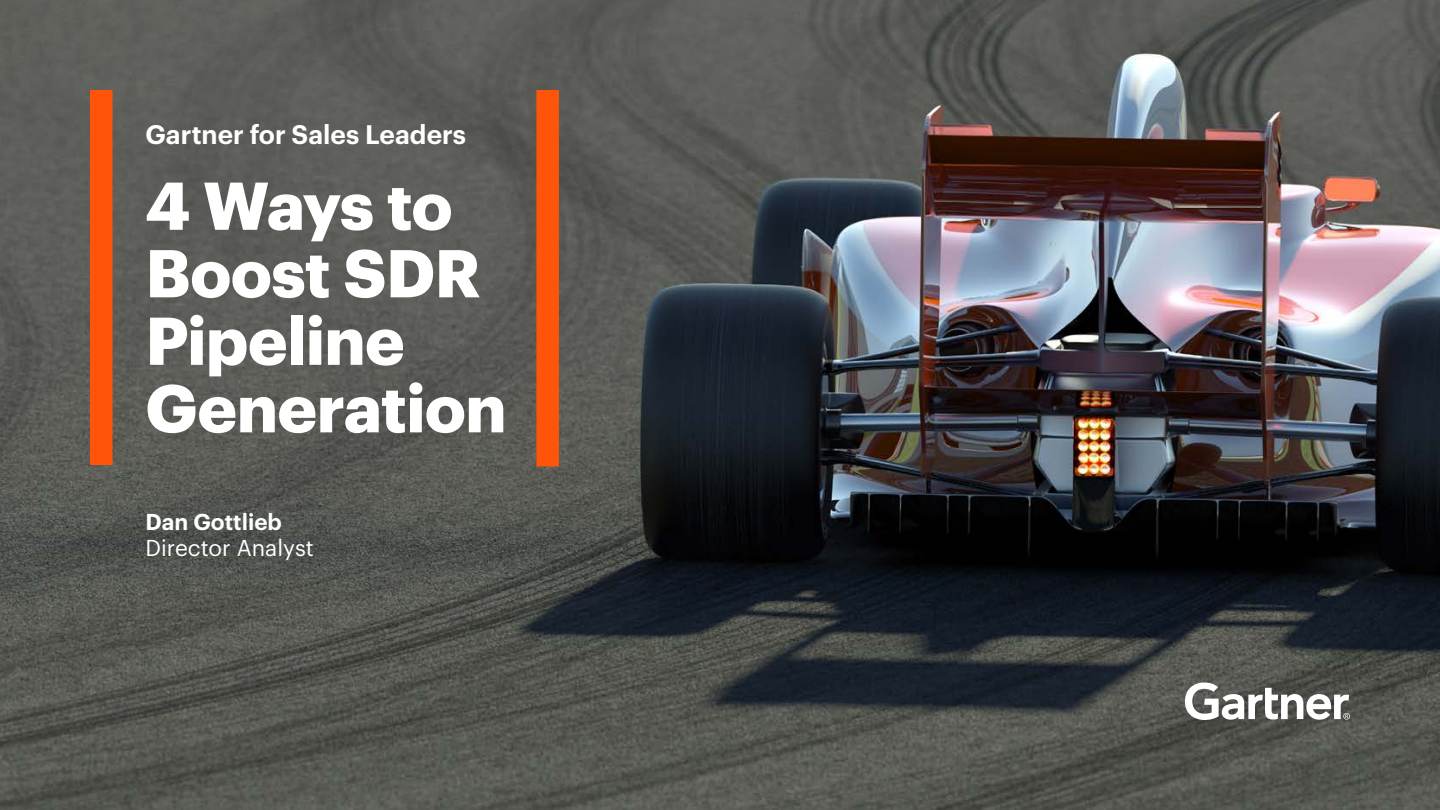
<style>
.page{position:relative;width:1440px;height:810px;background:#fff}
.page>*{position:absolute;margin:0;border:0;box-sizing:border-box;transform-origin:0 0}
.t1{font:700 66px/67.5px "Graphik";letter-spacing:-.01em;color:#fff}
.t2{font:600 26.25px "Graphik";color:#fff}
.t3{font:22.5px "Graphik";color:#fff}
.t4{font:600 22.5px "Graphik";color:#fff}
</style>
<div class="page">
<img style="left:0;top:0;width:1440px;height:810px">
<svg style="left:1185px;top:682px;width:165px;height:38px"></svg>
<div style="left:90px;top:90px;width:22px;height:375px;background:#ff540a"></div>
<div style="left:536px;top:90px;width:23px;height:376px;background:#ff540a"></div>
<p class="t2" style="left:146px;top:115px;width:322px">Gartner for Sales Leaders</p>
<p class="t1" style="left:146px;top:166px;width:362px">4 Ways to<br>Boost SDR<br>Pipeline<br>Generation</p>
<p class="t4" style="left:146px;top:504px;width:138px">Dan Gottlieb</p>
<p class="t3" style="left:146px;top:531px;width:170px">Director Analyst</p>
</div>
